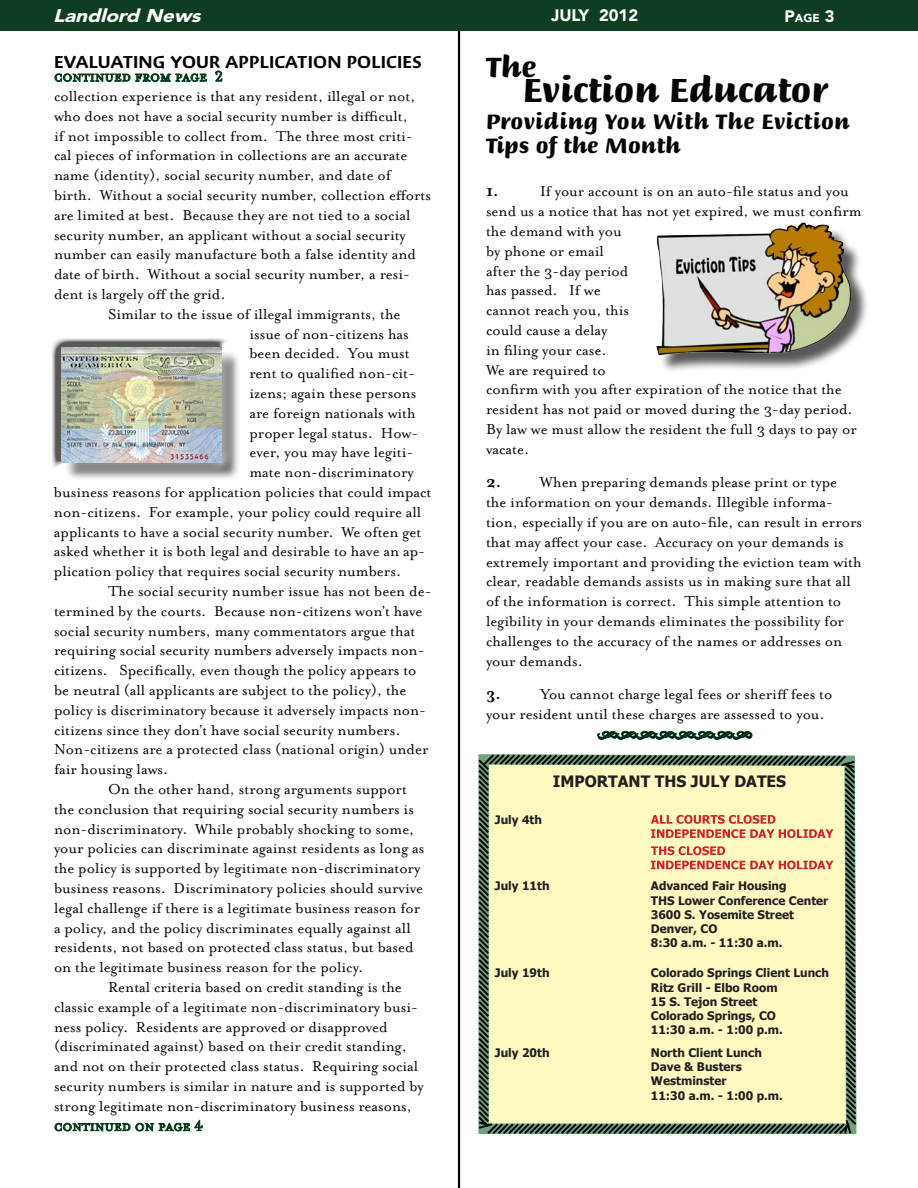
<style>
.page{position:relative;width:918px;height:1188px;background:#fff}
.page>*{position:absolute;margin:0;border:0;box-sizing:border-box;transform-origin:0 0}
.t1{font:900 36px "Briem Script Std";color:#040503}
.t2{font:900 30px "Briem Script Std";color:#040503}
.t3{font:900 22.5px "Briem Script Std";letter-spacing:.02em;color:#040503}
.t4{font:900 22.5px "Briem Script Std";color:#040503}
.t5{font:italic 900 18.15px "Avenir LT Std";color:#fff;scale:1.14 1}
.t6{font:700 18px "Massif Std";letter-spacing:.01em;color:#040503}
.t7{font:16.5px/19.8px "Mrs Eaves Roman";color:#040503}
.t8{font:16.5px "Mrs Eaves Small Caps";color:#003c17}
.t9{font:16.5px "L Decoration Pi One";color:#040503}
.t10{font:900 16.5px "Avenir LT Std";color:#fff}
.t11{font:700 15.6px "Tahoma";color:#231f20}
.t12{font:700 11.85px/14.2px "Tahoma";color:#231f20}
.t13{font:900 11.55px "Avenir LT Std";color:#fff}
.s1{font-size:16.5px}
.s2{font-family:"Mrs Eaves";font-weight:700;font-size:18px}
</style>
<div class="page">
<hr style="left:458px;top:25px;width:2px;height:1163px;background:#040503">
<svg style="left:54px;top:73px;width:153px;height:9px"></svg>
<svg style="left:215px;top:70px;width:8px;height:12px"></svg>
<svg style="left:54px;top:1119px;width:149px;height:13px"></svg>
<svg style="left:597px;top:730px;width:156px;height:10px"></svg>
<div style="left:0;top:0;width:918px;height:30px;background:#0f3d22"></div>
<div style="left:659px;top:225px;width:210px;height:148px;background:#231f20;opacity:.75"></div>
<img style="left:656px;top:222px;width:197px;height:133px">
<svg style="left:478px;top:754px;width:379px;height:380px"></svg>
<div style="left:64px;top:350px;width:176px;height:131px;background:#231f20;opacity:.75"></div>
<div style="left:54px;top:340px;width:178px;height:133px;background:#fff;opacity:.75"></div>
<div style="left:51px;top:338px;width:179px;height:133px;background:#231f20;opacity:.75"></div>
<img style="left:62px;top:348px;width:160px;height:114px">
<p class="t5" style="left:53px;top:5px;width:136px">Landlord News</p>
<p class="t10" style="left:551px;top:5px;width:89px">JULY 2012</p>
<p class="t13" style="left:785px;top:11px;width:51px"><span class="s1">P</span>age <span class="s1">3</span></p>
<p class="t6" style="left:54px;top:51px;width:369px">EVALUATING YOUR APPLICATION POLICIES</p>
<p class="t8" style="left:54px;top:67px;width:171px">continued from page 2</p>
<p class="t7" style="left:54px;top:86px;width:379px">collection experience is that any resident, illegal or not, who does not have a social security number is difficult,<br>if not impossible to collect from. The three most criti&shy;cal pieces of information in collections are an accurate name (identity), social security number, and date of birth. Without a social security number, collection efforts are limited at best. Because they are not tied to a social security number, an applicant without a social security number can easily manufacture both a false identity and date of birth. Without a social security number, a resi&shy;dent is largely off the grid.</p>
<p class="t7" style="left:108px;top:304px;width:294px">Similar to the issue of illegal immigrants, the</p>
<p class="t7" style="left:249px;top:324px;width:161px">issue of non-citizens has</p>
<p class="t7" style="left:249px;top:344px;width:162px">been decided. You must</p>
<p class="t7" style="left:249px;top:364px;width:167px">rent to qualified non-cit-</p>
<p class="t7" style="left:249px;top:383px;width:168px">izens; again these persons</p>
<p class="t7" style="left:249px;top:403px;width:168px">are foreign nationals with</p>
<p class="t7" style="left:249px;top:423px;width:170px">proper legal status. How-</p>
<p class="t7" style="left:249px;top:443px;width:165px">ever, you may have legiti-</p>
<p class="t7" style="left:249px;top:463px;width:166px">mate non-discriminatory</p>
<p class="t7" style="left:54px;top:482px;width:379px">business reasons for application policies that could impact</p>
<p class="t7" style="left:54px;top:502px;width:369px">non-citizens. For example, your policy could require all</p>
<p class="t7" style="left:54px;top:522px;width:369px">applicants to have a social security number. We often get</p>
<p class="t7" style="left:54px;top:542px;width:373px">asked whether it is both legal and desirable to have an ap-</p>
<p class="t7" style="left:54px;top:562px;width:349px">plication policy that requires social security numbers.</p>
<p class="t7" style="left:54px;top:581px;width:379px;text-indent:54px">The social security number issue has not been de&shy;termined by the courts. Because non-citizens won’t have social security numbers, many commentators argue that requiring social security numbers adversely impacts non&shy;citizens. Specifically, even though the policy appears to be neutral (all applicants are subject to the policy), the policy is discriminatory because it adversely impacts non&shy;citizens since they don’t have social security numbers.<br>Non-citizens are a protected class (national origin) under fair housing laws.</p>
<p class="t7" style="left:54px;top:779px;width:372px;text-indent:54px">On the other hand, strong arguments support the conclusion that requiring social security numbers is non-discriminatory. While probably shocking to some, your policies can discriminate against residents as long as the policy is supported by legitimate non-discriminatory business reasons. Discriminatory policies should survive legal challenge if there is a legitimate business reason for a policy, and the policy discriminates equally against all residents, not based on protected class status, but based on the legitimate business reason for the policy.</p>
<p class="t7" style="left:54px;top:977px;width:371px;text-indent:54px">Rental criteria based on credit standing is the classic example of a legitimate non-discriminatory busi&shy;ness policy. Residents are approved or disapproved (discriminated against) based on their credit standing, and not on their protected class status. Requiring social security numbers is similar in nature and is supported by strong legitimate non-discriminatory business reasons,</p>
<p class="t8" style="left:54px;top:1117px;width:151px">continued on page 4</p>
<p class="t2" style="left:486px;top:50px;width:52px">The</p>
<p class="t1" style="left:523px;top:70px;width:306px">Eviction Educator</p>
<p class="t3" style="left:486px;top:109px;width:365px">Providing You With The Eviction</p>
<p class="t4" style="left:486px;top:133px;width:196px">Tips of the Month</p>
<p class="t7" style="left:486px;top:182px;width:377px"><span class="s2">1.</span> If your account is on an auto-file status and you send us a notice that has not yet expired, we must confirm the demand with you<br>by phone or email<br>after the 3-day period<br>has passed. If we<br>cannot reach you, this<br>could cause a delay<br>in filing your case.<br>We are required to<br>confirm with you after expiration of the notice that the resident has not paid or moved during the 3-day period.<br>By law we must allow the resident the full 3 days to pay or vacate.</p>
<p class="t7" style="left:486px;top:473px;width:378px"><span class="s2">2.</span> When preparing demands please print or type<br>the information on your demands. Illegible informa&shy;tion, especially if you are on auto-file, can result in errors that may affect your case. Accuracy on your demands is extremely important and providing the eviction team with clear, readable demands assists us in making sure that all of the information is correct. This simple attention to legibility in your demands eliminates the possibility for challenges to the accuracy of the names or addresses on your demands.</p>
<p class="t7" style="left:486px;top:685px;width:348px"><span class="s2">3.</span> You cannot charge legal fees or sheriff fees to your resident until these charges are assessed to you.</p>
<p class="t9" style="left:598px;top:723px;width:155px">JJJJJJJJ</p>
<p class="t12" style="left:495px;top:812px;width:49px">July 4th</p>
<p class="t11" style="left:553px;top:771px;width:235px">IMPORTANT THS JULY DATES</p>
<p class="t12" style="left:495px;top:879px;width:56px">July 11th</p>
<p class="t12" style="left:651px;top:879px;width:179px">Advanced Fair Housing<br>THS Lower Conference Center<br>3600 S. Yosemite Street<br>Denver, CO</p>
<p class="t12" style="left:651px;top:936px;width:133px">8:30 a.m. - 11:30 a.m.</p>
<p class="t12" style="left:495px;top:965px;width:56px">July 19th</p>
<p class="t12" style="left:651px;top:965px;width:180px">Colorado Springs Client Lunch<br>Ritz Grill - Elbo Room<br>15 S. Tejon Street</p>
<p class="t12" style="left:651px;top:1008px;width:133px">Colorado Springs, CO<br>11:30 a.m. - 1:00 p.m.</p>
<p class="t12" style="left:495px;top:1045px;width:56px">July 20th</p>
<p class="t12" style="left:651px;top:1045px;width:113px">North Client Lunch</p>
<p class="t12" style="left:651px;top:1059px;width:133px">Dave &amp; Busters<br>Westminster<br>11:30 a.m. - 1:00 p.m.</p>
</div>
